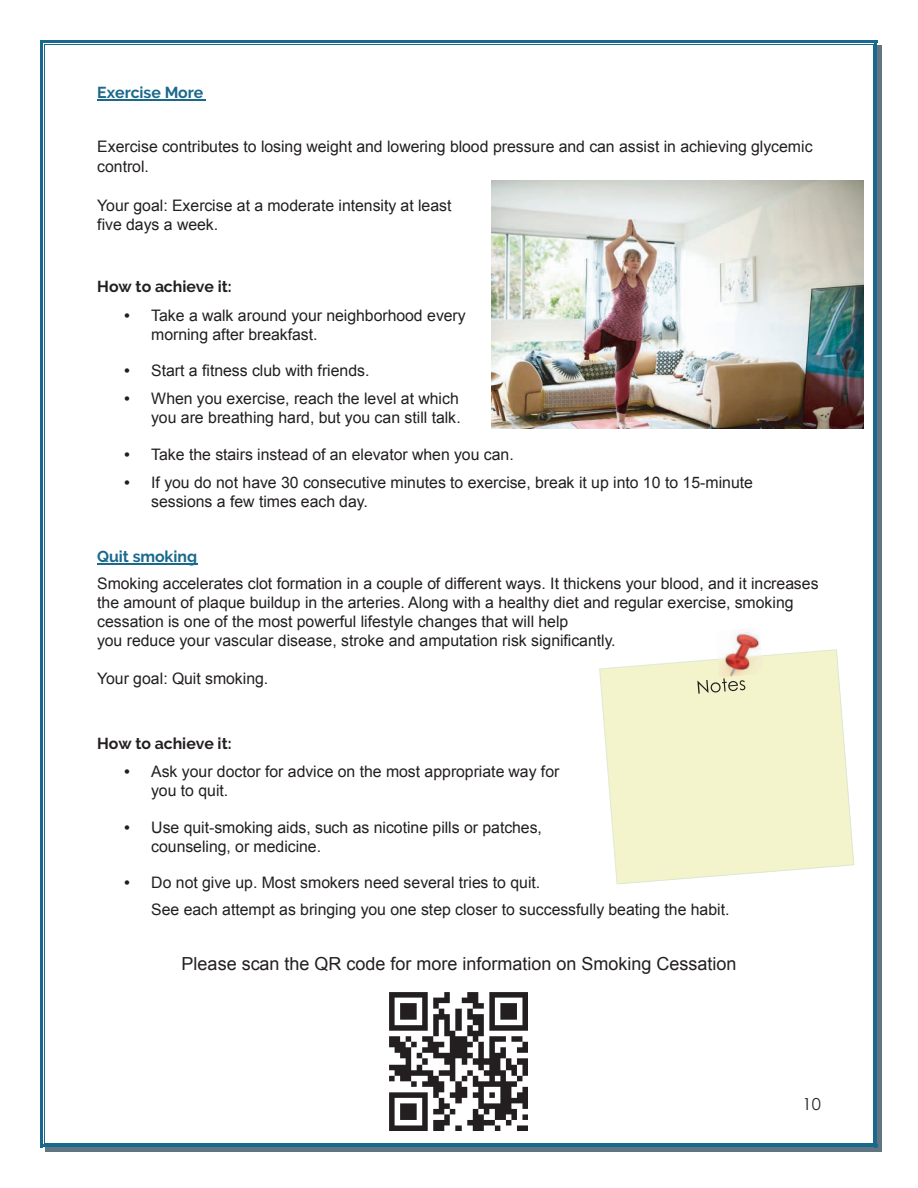
<style>
.page{position:relative;width:918px;height:1188px;background:#fff}
.page>*{position:absolute;margin:0;border:0;box-sizing:border-box;transform-origin:0 0}
.t1{font:18px "Arial";color:#231f20}
.t2{font:16.5px "Century Gothic";color:#231f20}
.t3{font:15.9px/19px "Arial";color:#231f20}
.t4{font:700 15.9px "Raleway";color:#231f20}
.t5{font:700 15.9px "Raleway";color:#19698c}
.s1{font-family:"Myriad Pro";font-size:21px}
</style>
<div class="page">
<img style="left:389px;top:992px;width:139px;height:139px">
<hr style="left:97px;top:564px;width:101px;height:1px;background:#19698c">
<svg style="left:599px;top:649px;width:256px;height:236px"></svg>
<img style="left:600px;top:656px;width:253px;height:222px">
<svg style="left:697px;top:678px;width:48px;height:16px"></svg>
<img style="left:715px;top:632px;width:48px;height:45px">
<img style="left:491px;top:180px;width:373px;height:248px">
<svg style="left:873px;top:40px;width:5px;height:5px"></svg>
<svg style="left:40px;top:1143px;width:5px;height:5px"></svg>
<svg style="left:40px;top:40px;width:5px;height:5px"></svg>
<hr style="left:45px;top:40px;width:828px;height:3px;background:#19698c">
<hr style="left:45px;top:44px;width:828px;height:1px;background:#19698c">
<hr style="left:40px;top:45px;width:3px;height:1098px;background:#19698c">
<hr style="left:44px;top:45px;width:1px;height:1098px;background:#19698c">
<hr style="left:878px;top:45px;width:4px;height:1098px;background:#607481">
<svg style="left:874px;top:45px;width:4px;height:1098px;background:#2a6b89"></svg>
<hr style="left:873px;top:45px;width:1px;height:1098px;background:#19698c">
<hr style="left:45px;top:1148px;width:828px;height:4px;background:#607481">
<svg style="left:45px;top:1144px;width:828px;height:4px;background:#2a6b89"></svg>
<hr style="left:45px;top:1143px;width:828px;height:1px;background:#19698c">
<svg style="left:873px;top:1143px;width:9px;height:9px"></svg>
<hr style="left:97px;top:99px;width:109px;height:2px;background:#19698c">
<p class="t5" style="left:97px;top:83px;width:108px">Exercise More</p>
<p class="t3" style="left:97px;top:137px;width:717px;line-height:19.6px">Exercise contributes to losing weight and lowering blood pressure and can assist in achieving glycemic control.</p>
<p class="t3" style="left:97px;top:196px;width:356px">Your goal: Exercise at a moderate intensity at least five days a week.</p>
<p class="t4" style="left:97px;top:278px;width:136px">How to achieve it:</p>
<p class="t3" style="left:151px;top:306px;width:316px;text-indent:-27px"><span class="s1">•</span> Take a walk around your neighborhood every morning after breakfast.</p>
<p class="t3" style="left:124px;top:361px;width:247px"><span class="s1">•</span> Start a fitness club with friends.</p>
<p class="t3" style="left:124px;top:389px;width:338px;text-align:right"><span class="s1">•</span> When you exercise, reach the level at which you are breathing hard, but you can still talk.</p>
<p class="t3" style="left:124px;top:445px;width:391px"><span class="s1">•</span> Take the stairs instead of an elevator when you can.</p>
<p class="t3" style="left:151px;top:473px;width:603px;text-indent:-27px"><span class="s1">•</span> If you do not have 30 consecutive minutes to exercise, break it up into 10 to 15-minute sessions a few times each day.</p>
<p class="t5" style="left:97px;top:547px;width:102px">Quit smoking</p>
<p class="t3" style="left:97px;top:574px;width:723px">Smoking accelerates clot formation in a couple of different ways. It thickens your blood, and it increases the amount of plaque buildup in the arteries. Along with a healthy diet and regular exercise, smoking cessation is one of the most powerful lifestyle changes that will help<br>you reduce your vascular disease, stroke and amputation risk significantly.</p>
<p class="t3" style="left:97px;top:669px;width:173px">Your goal: Quit smoking.</p>
<p class="t4" style="left:97px;top:734px;width:136px">How to achieve it:</p>
<p class="t3" style="left:151px;top:762px;width:410px;text-indent:-27px"><span class="s1">•</span> Ask your doctor for advice on the most appropriate way for you to quit.</p>
<p class="t3" style="left:151px;top:818px;width:392px;text-indent:-27px"><span class="s1">•</span> Use quit-smoking aids, such as nicotine pills or patches, counseling, or medicine.</p>
<p class="t3" style="left:151px;top:869px;width:580px;line-height:27.2px;text-indent:-27px"><span class="s1">•</span> Do not give up. Most smokers need several tries to quit.<br>See each attempt as bringing you one step closer to successfully beating the habit.</p>
<p class="t1" style="left:182px;top:952px;width:556px">Please scan the QR code for more information on Smoking Cessation</p>
<p class="t2" style="left:803px;top:1093px;width:20px">10</p>
</div>
